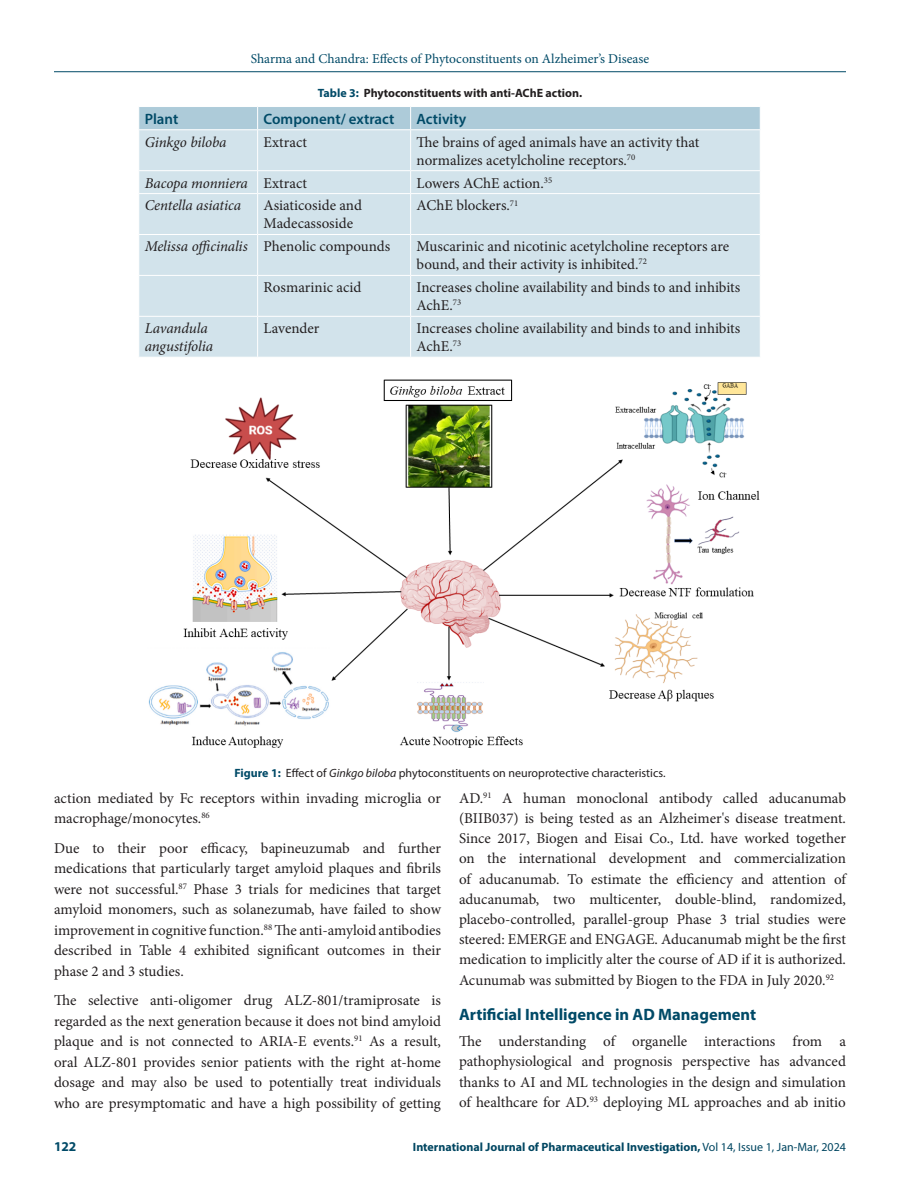
<style>
.page{position:relative;width:918px;height:1188px;background:#fff}
.page>*{position:absolute;margin:0;border:0;box-sizing:border-box;transform-origin:0 0}
.Heading_2{font:700 16.5px "Myriad Pro";color:#004a67}
.Body_text{font:15px/20.5px "Minion Pro";color:#231f20;text-align:justify}
.Table_Body{font:15px/18px "Minion Pro";color:#231f20}
.Body_text__FO{font:15px/20.2px "Minion Pro";letter-spacing:-.005em;color:#231f20;text-align:justify}
.Table_Body-2{font:italic 15px/18px "Minion Pro";letter-spacing:-.01em;color:#231f20}
.Table_Header{font:600 15px "Myriad Pro";color:#004a67}
.t1{font:13.5px "Minion Pro";color:#004a67}
.t2{font:700 13.5px "Myriad Pro";color:#004a67}
.FIG_Caption{font:12px "Myriad Pro";color:#231f20}
.t3{font:700 12px "Myriad Pro";color:#004661}
.Table_Caption{font:700 12px "Myriad Pro";color:#231f20}
.s1{color:#004a67}
.s2{font-weight:700;color:#004a67}
.s3{font-style:italic}
.s4{font-weight:400}
</style>
<div class="page">
<hr style="left:54px;top:71px;width:792px;height:1px;background:#004a67">
<div style="left:139px;top:130px;width:621px;height:227px;background:#d2e3eb"></div>
<div style="left:139px;top:107px;width:621px;height:22px;background:#adcbd9"></div>
<hr style="left:257px;top:130px;width:1px;height:40px;background:#fff">
<hr style="left:410px;top:130px;width:1px;height:40px;background:#fff">
<hr style="left:138px;top:170px;width:120px;height:1px;background:#fff">
<hr style="left:258px;top:170px;width:153px;height:1px;background:#fff">
<svg style="left:257px;top:171px;width:1px;height:22px"></svg>
<hr style="left:411px;top:170px;width:350px;height:1px;background:#fff">
<svg style="left:410px;top:171px;width:1px;height:22px"></svg>
<hr style="left:138px;top:193px;width:120px;height:1px;background:#fff">
<hr style="left:258px;top:193px;width:153px;height:1px;background:#fff">
<hr style="left:257px;top:194px;width:1px;height:40px;background:#fff">
<hr style="left:411px;top:193px;width:350px;height:1px;background:#fff">
<hr style="left:410px;top:194px;width:1px;height:40px;background:#fff">
<hr style="left:138px;top:234px;width:120px;height:1px;background:#fff">
<hr style="left:258px;top:234px;width:153px;height:1px;background:#fff">
<hr style="left:257px;top:235px;width:1px;height:40px;background:#fff">
<hr style="left:411px;top:234px;width:350px;height:1px;background:#fff">
<hr style="left:410px;top:235px;width:1px;height:40px;background:#fff">
<hr style="left:138px;top:275px;width:120px;height:1px;background:#fff">
<hr style="left:258px;top:275px;width:153px;height:1px;background:#fff">
<hr style="left:257px;top:276px;width:1px;height:40px;background:#fff">
<hr style="left:411px;top:275px;width:350px;height:1px;background:#fff">
<hr style="left:410px;top:276px;width:1px;height:40px;background:#fff">
<hr style="left:138px;top:316px;width:120px;height:1px;background:#fff">
<hr style="left:258px;top:316px;width:153px;height:1px;background:#fff">
<hr style="left:257px;top:317px;width:1px;height:40px;background:#fff">
<hr style="left:411px;top:316px;width:350px;height:1px;background:#fff">
<hr style="left:410px;top:317px;width:1px;height:40px;background:#fff">
<img style="left:148px;top:379px;width:612px;height:369px">
<p class="t1" style="left:251px;top:50px;width:400px">Sharma and Chandra: Effects of Phytoconstituents on Alzheimer’s Disease</p>
<p class="Table_Caption" style="left:318px;top:85px;width:266px"><span class="s1">Table 3:</span> Phytoconstituents with anti-AChE action.</p>
<p class="Table_Header" style="left:145px;top:109px;width:35px">Plant</p>
<p class="Table_Header" style="left:264px;top:109px;width:132px">Component/ extract</p>
<p class="Table_Header" style="left:417px;top:109px;width:51px">Activity</p>
<p class="Table_Body-2" style="left:145px;top:133px;width:83px">Ginkgo biloba</p>
<p class="Table_Body" style="left:264px;top:133px;width:45px">Extract</p>
<p class="Table_Body" style="left:417px;top:133px;width:284px">The brains of aged animals have an activity that normalizes acetylcholine receptors.<sup>70</sup></p>
<p class="Table_Body-2" style="left:145px;top:174px;width:105px">Bacopa monniera</p>
<p class="Table_Body" style="left:264px;top:174px;width:45px">Extract</p>
<p class="Table_Body" style="left:417px;top:174px;width:137px">Lowers AChE action.<sup>35</sup></p>
<p class="Table_Body-2" style="left:145px;top:197px;width:98px">Centella asiatica</p>
<p class="Table_Body" style="left:264px;top:197px;width:100px">Asiaticoside and<br>Madecassoside</p>
<p class="Table_Body" style="left:417px;top:197px;width:103px">AChE blockers.<sup>71</sup></p>
<p class="Table_Body-2" style="left:145px;top:238px;width:105px">Melissa officinalis</p>
<p class="Table_Body" style="left:264px;top:238px;width:128px">Phenolic compounds</p>
<p class="Table_Body" style="left:417px;top:238px;width:314px">Muscarinic and nicotinic acetylcholine receptors are bound, and their activity is inhibited.<sup>72</sup></p>
<p class="Table_Body" style="left:264px;top:279px;width:99px">Rosmarinic acid</p>
<p class="Table_Body" style="left:417px;top:279px;width:325px">Increases choline availability and binds to and inhibits<br>AchE.<sup>73</sup></p>
<p class="Table_Body-2" style="left:145px;top:319px;width:70px">Lavandula angustifolia</p>
<p class="Table_Body" style="left:264px;top:319px;width:57px">Lavender</p>
<p class="Table_Body" style="left:417px;top:319px;width:325px">Increases choline availability and binds to and inhibits<br>AchE.<sup>73</sup></p>
<p class="FIG_Caption" style="left:234px;top:765px;width:433px"><span class="s2">Figure 1:</span> Effect of <span class="s3">Ginkgo biloba</span> phytoconstituents on neuroprotective characteristics.</p>
<p class="Body_text" style="left:54px;top:788px;width:389px">action mediated by Fc receptors within invading microglia or macrophage/monocytes.<sup>86</sup></p>
<p class="Body_text" style="left:54px;top:838px;width:389px">Due to their poor efficacy, bapineuzumab and further medications that particularly target amyloid plaques and fibrils were not successful.<sup>87</sup> Phase 3 trials for medicines that target amyloid monomers, such as solanezumab, have failed to show improvement in cognitive function.<sup>88</sup> The anti-amyloid antibodies described in Table 4 exhibited significant outcomes in their phase 2 and 3 studies.</p>
<p class="Body_text" style="left:54px;top:990px;width:388px">The selective anti-oligomer drug ALZ-801/tramiprosate is regarded as the next generation because it does not bind amyloid plaque and is not connected to ARIA-E events.<sup>91</sup> As a result, oral ALZ-801 provides senior patients with the right at-home dosage and may also be used to potentially treat individuals who are presymptomatic and have a high possibility of getting</p>
<p class="Body_text" style="left:459px;top:788px;width:389px">AD.<sup>91</sup> A human monoclonal antibody called aducanumab (BIIB037) is being tested as an Alzheimer's disease treatment.<br>Since 2017, Biogen and Eisai Co., Ltd. have worked together on the international development and commercialization of aducanumab. To estimate the efficiency and attention of aducanumab, two multicenter, double-blind, randomized, placebo-controlled, parallel-group Phase 3 trial studies were steered: EMERGE and ENGAGE. Aducanumab might be the first medication to implicitly alter the course of AD if it is authorized.<br>Acunumab was submitted by Biogen to the FDA in July 2020.<sup>92</sup></p>
<p class="Heading_2" style="left:459px;top:1004px;width:299px">Artificial Intelligence in AD Management</p>
<p class="Body_text__FO" style="left:459px;top:1031px;width:389px">The understanding of organelle interactions from a pathophysiological and prognosis perspective has advanced thanks to AI and ML technologies in the design and simulation of healthcare for AD.<sup>93</sup> deploying ML approaches and ab initio</p>
<p class="t2" style="left:54px;top:1137px;width:24px">122</p>
<p class="t3" style="left:413px;top:1139px;width:435px">International Journal of Pharmaceutical Investigation, <span class="s4">Vol 14, Issue 1, Jan-Mar, 2024</span></p>
</div>
